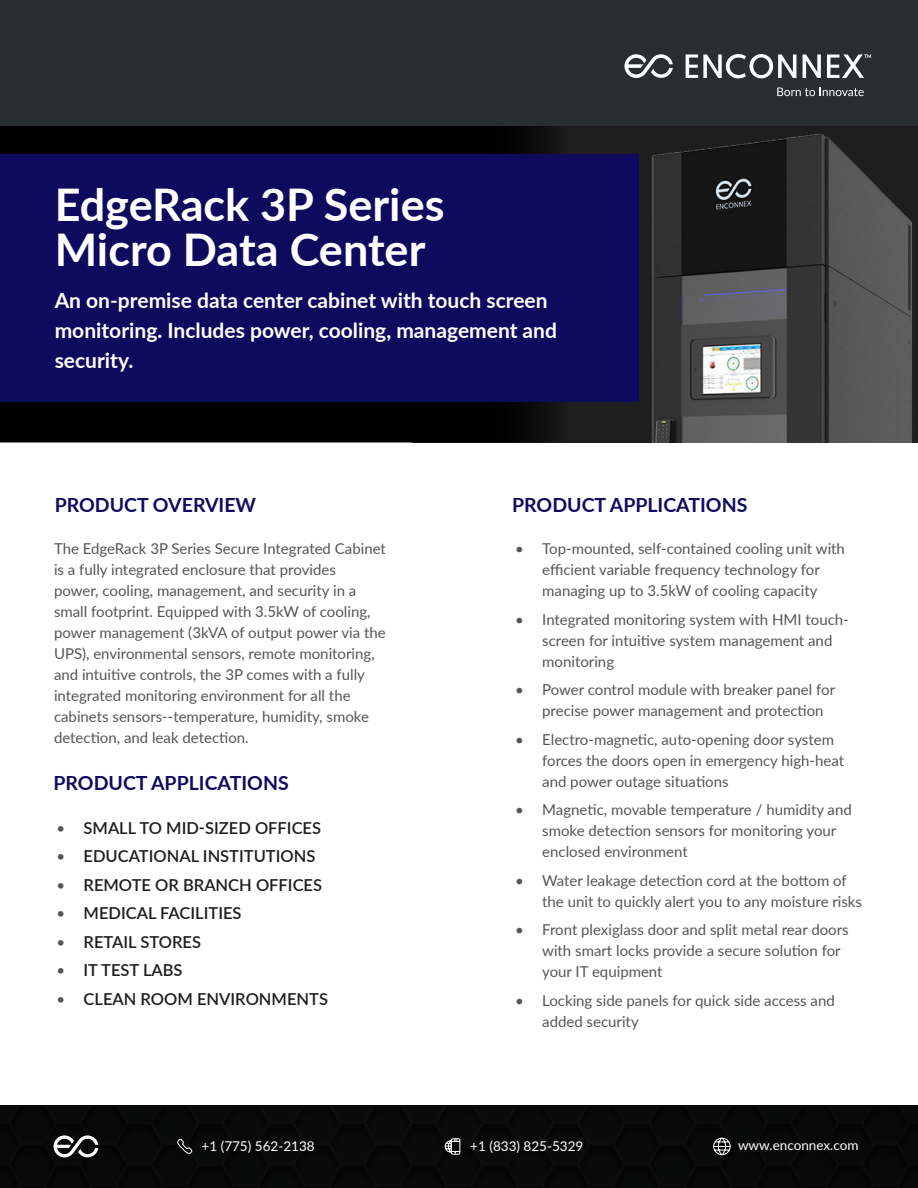
<style>
.page{position:relative;width:918px;height:1188px;background:#fff}
.page>*{position:absolute;margin:0;border:0;box-sizing:border-box;transform-origin:0 0}
.t1{font:700 45px/45px "Lato";color:#fff}
.t2{font:700 21px/30px "Lato";color:#fff}
.t3{font:700 19.5px "Lato";color:#0e0b5f}
.t4{font:600 16.5px "Lato";color:#1d1e1d}
.t5{font:15px/21px "Lato";color:#555}
.Paragraph{font:15px/21px "Lato";color:#545555}
.t6{font:13.5px "Lato";color:#fff}
.s1{font-weight:400;font-size:15px;color:#555}
</style>
<div class="page">
<div style="left:0;top:0;width:918px;height:126px;background:#292e31"></div>
<svg style="left:624px;top:54px;width:49px;height:24px"></svg>
<svg style="left:686px;top:54px;width:110px;height:24px"></svg>
<svg style="left:803px;top:54px;width:18px;height:24px"></svg>
<svg style="left:777px;top:88px;width:87px;height:8px"></svg>
<svg style="left:827px;top:54px;width:44px;height:24px"></svg>
<div style="left:0;top:1106px;width:918px;height:82px;background:#090909"></div>
<svg style="left:177px;top:1139px;width:16px;height:15px"></svg>
<svg style="left:54px;top:1135px;width:44px;height:22px"></svg>
<svg style="left:444px;top:1138px;width:17px;height:17px"></svg>
<svg style="left:713px;top:1137px;width:18px;height:19px"></svg>
<div style="left:412px;top:126px;width:506px;height:316px;background:#1d1e1d"></div>
<img style="left:651px;top:134px;width:261px;height:308px">
<div style="left:1px;top:127px;width:567px;height:315px;background:#000"></div>
<div style="left:0;top:126px;width:569px;height:316px;border:2px solid #000"></div>
<div style="left:0;top:154px;width:639px;height:248px;background:#0e0b5f"></div>
<h1 class="t1" style="left:55px;top:180px;width:391px">EdgeRack 3P Series<br>Micro Data Center</h1>
<p class="t2" style="left:55px;top:284px;width:504px">An on-premise data center cabinet with touch screen monitoring. Includes power, cooling, management and security.</p>
<h1 class="t3" style="left:55px;top:491px;width:203px">PRODUCT OVERVIEW</h1>
<p class="Paragraph" style="left:54px;top:538px;width:333px">The EdgeRack 3P Series Secure Integrated Cabinet is a fully integrated enclosure that provides<br>power, cooling, management, and security in a small footprint. Equipped with 3.5kW of cooling, power management (3kVA of output power via the UPS), environmental sensors, remote monitoring, and intuitive controls, the 3P comes with a fully integrated monitoring environment for all the cabinets sensors--temperature, humidity, smoke detection, and leak detection.</p>
<h1 class="t3" style="left:54px;top:769px;width:237px">PRODUCT APPLICATIONS</h1>
<p class="t4" style="left:57px;top:816px;width:266px"><span class="s1">•</span> SMALL TO MID-SIZED OFFICES</p>
<p class="t4" style="left:57px;top:844px;width:260px"><span class="s1">•</span> EDUCATIONAL INSTITUTIONS</p>
<p class="t4" style="left:57px;top:873px;width:267px"><span class="s1">•</span> REMOTE OR BRANCH OFFICES</p>
<p class="t4" style="left:57px;top:901px;width:187px"><span class="s1">•</span> MEDICAL FACILITIES</p>
<p class="t4" style="left:57px;top:930px;width:146px"><span class="s1">•</span> RETAIL STORES</p>
<p class="t4" style="left:57px;top:958px;width:128px"><span class="s1">•</span> IT TEST LABS</p>
<p class="t4" style="left:57px;top:987px;width:273px"><span class="s1">•</span> CLEAN ROOM ENVIRONMENTS</p>
<h1 class="t3" style="left:512px;top:491px;width:237px">PRODUCT APPLICATIONS</h1>
<p class="t5" style="left:515px;top:538px;width:331px;text-align:center">• Top-mounted, self-contained cooling unit with efficient variable frequency technology for managing up to 3.5kW of cooling capacity</p>
<p class="t5" style="left:542px;top:608px;width:308px;text-indent:-27px">• Integrated monitoring system with HMI touch&shy;screen for intuitive system management and monitoring</p>
<p class="t5" style="left:542px;top:679px;width:294px;text-indent:-27px">• Power control module with breaker panel for precise power management and protection</p>
<p class="t5" style="left:542px;top:728px;width:304px;text-indent:-27px">• Electro-magnetic, auto-opening door system forces the doors open in emergency high-heat and power outage situations</p>
<p class="t5" style="left:542px;top:799px;width:311px;text-indent:-27px">• Magnetic, movable temperature / humidity and smoke detection sensors for monitoring your enclosed environment</p>
<p class="t5" style="left:542px;top:869px;width:321px;text-indent:-27px">• Water leakage detection cord at the bottom of the unit to quickly alert you to any moisture risks</p>
<p class="t5" style="left:542px;top:919px;width:308px;text-indent:-27px">• Front plexiglass door and split metal rear doors with smart locks provide a secure solution for your IT equipment</p>
<p class="t5" style="left:542px;top:989px;width:294px;text-indent:-27px">• Locking side panels for quick side access and added security</p>
<p class="t6" style="left:202px;top:1137px;width:115px">+1 (775) 562-2138</p>
<p class="t6" style="left:470px;top:1137px;width:115px">+1 (833) 825-5329</p>
<p class="t6" style="left:738px;top:1135px;width:122px">www.enconnex.com</p>
</div>
